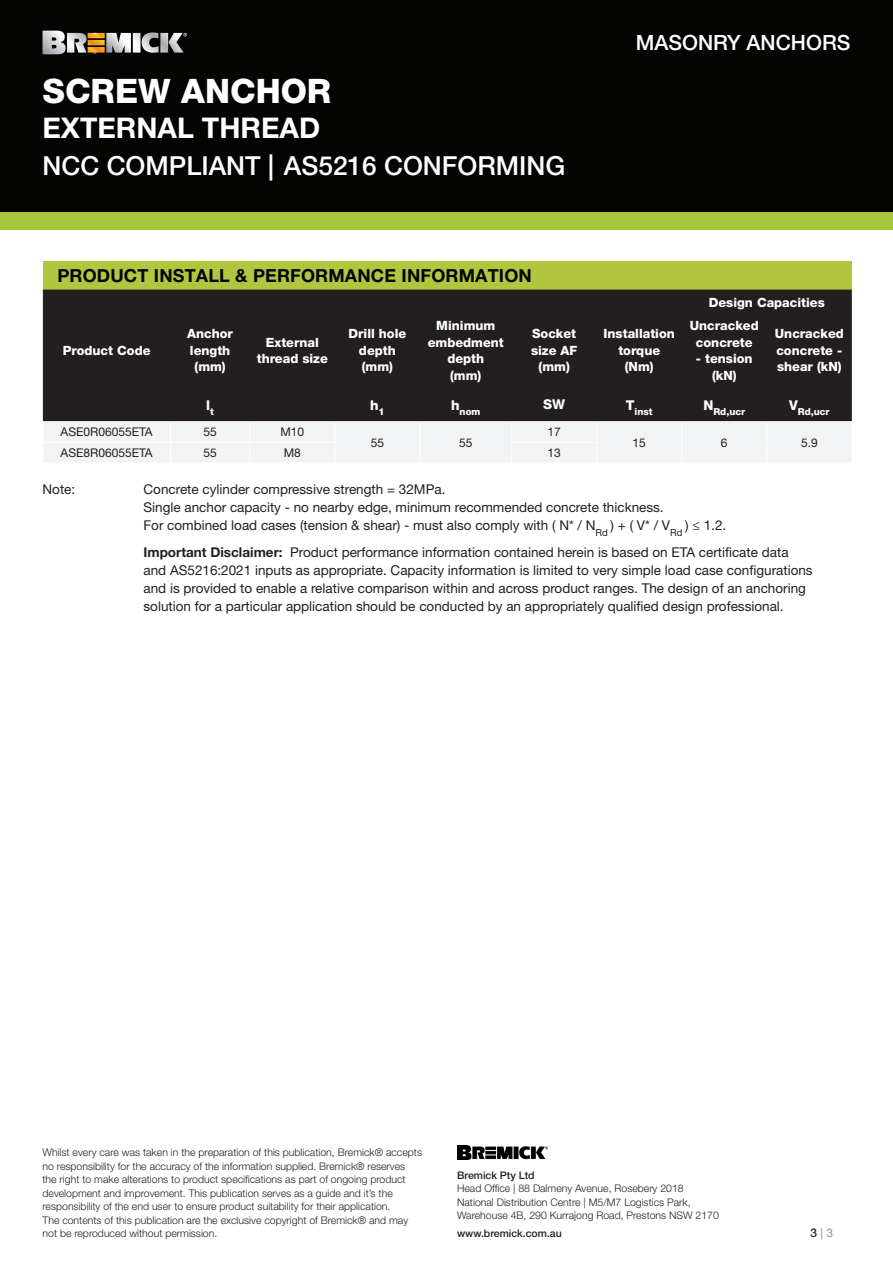
<style>
.page{position:relative;width:893px;height:1263px;background:#fff}
.page>*{position:absolute;margin:0;border:0;box-sizing:border-box;transform-origin:0 0}
.Heading_First_Line{font:800 33.75px "Helvetica Neue LT Std";color:#fff}
.Heading_Second_Line{font:700 28.5px "Helvetica Neue";color:#fff}
._2nd_Sub-heading{font:500 26.25px "Helvetica Neue LT Std";color:#fff}
.t1{font:500 21px "Helvetica Neue LT Std";color:#fff}
.Subheading{font:700 18px "Helvetica Neue LT Pro";letter-spacing:.01em;color:#040503}
.COPY{font:13.5px/18px "Helvetica Neue LT Std";color:#231f20}
.t2{font:800 13.5px "Helvetica Neue LT Std";color:#fff}
.t3{font:800 12.75px/16.5px "Helvetica Neue LT Std";color:#fff;text-align:center}
.COPY-2{font:12px "Helvetica Neue LT Std";color:#231f20}
.t4{font:300 10.5px/13.5px "Helvetica Neue LT Std";color:#231f20}
.t5{font:500 10.5px "Helvetica Neue LT Std";color:#231f20}
.t6{font:800 9.6px "Helvetica Neue LT Std";color:#fff}
.s1{font-family:"Helvetica Neue LT Pro";font-weight:700}
</style>
<div class="page">
<div style="left:0;top:0;width:893px;height:213px;background:#040503"></div>
<div style="left:0;top:213px;width:893px;height:17px;background:#a6c53b"></div>
<svg style="left:43px;top:30px;width:144px;height:25px"></svg>
<img style="left:457px;top:1145px;width:91px;height:15px">
<div style="left:43px;top:261px;width:809px;height:29px;background:#b2c53e"></div>
<div style="left:43px;top:290px;width:809px;height:131px;background:#231f20"></div>
<div style="left:44px;top:423px;width:807px;height:39px;background:#f2f3f4"></div>
<hr style="left:43px;top:442px;width:127px;height:1px;background:#fff">
<hr style="left:170px;top:442px;width:80px;height:1px;background:#fff">
<hr style="left:250px;top:442px;width:85px;height:1px;background:#fff">
<div style="left:165px;top:392px;width:90px;height:23px;background:#231f20"></div>
<div style="left:247px;top:392px;width:90px;height:23px;background:#231f20"></div>
<p class="Heading_First_Line" style="left:43px;top:71px;width:290px">SCREW ANCHOR</p>
<p class="Heading_Second_Line" style="left:43px;top:110px;width:279px">EXTERNAL THREAD</p>
<p class="_2nd_Sub-heading" style="left:43px;top:150px;width:524px">NCC COMPLIANT | AS5216 CONFORMING</p>
<p class="Subheading" style="left:57px;top:264px;width:476px">PRODUCT INSTALL &amp; PERFORMANCE INFORMATION</p>
<p class="t1" style="left:636px;top:30px;width:216px">MASONRY ANCHORS</p>
<p class="t3" style="left:709px;top:294px;width:117px">Design Capacities</p>
<p class="t3" style="left:63px;top:342px;width:89px">Product Code</p>
<p class="t3" style="left:187px;top:326px;width:47px">Anchor length (mm)</p>
<p class="t3" style="left:257px;top:334px;width:73px">External thread size</p>
<p class="t3" style="left:348px;top:326px;width:59px">Drill hole depth (mm)</p>
<p class="t3" style="left:428px;top:317px;width:78px">Minimum embedment depth<br>(mm)</p>
<p class="t3" style="left:531px;top:326px;width:48px">Socket size AF (mm)</p>
<p class="t3" style="left:604px;top:326px;width:73px">Installation torque (Nm)</p>
<p class="t3" style="left:690px;top:317px;width:70px">Uncracked concrete</p>
<p class="t3" style="left:696px;top:350px;width:58px">- tension (kN)</p>
<p class="t3" style="left:775px;top:326px;width:70px;text-align:left">Uncracked concrete - shear (kN)</p>
<p class="t2" style="left:206px;top:397px;width:9px">l<sub>t</sub></p>
<p class="t2" style="left:370px;top:397px;width:16px">h<sub>1</sub></p>
<p class="t6" style="left:451px;top:406px;width:31px"><sup>h</sup>nom</p>
<p class="t2" style="left:543px;top:396px;width:24px">SW</p>
<p class="t6" style="left:626px;top:406px;width:28px"><sup>T</sup>inst</p>
<p class="t6" style="left:703px;top:406px;width:43px"><sup>N</sup>Rd,ucr</p>
<p class="t6" style="left:789px;top:406px;width:42px"><sup>V</sup>Rd,ucr</p>
<p class="COPY-2" style="left:61px;top:425px;width:94px">ASE0R06055ETA</p>
<p class="COPY-2" style="left:203px;top:425px;width:15px">55</p>
<p class="COPY-2" style="left:280px;top:425px;width:25px">M10</p>
<p class="COPY-2" style="left:547px;top:425px;width:15px">17</p>
<p class="COPY-2" style="left:633px;top:435px;width:15px">15</p>
<p class="COPY-2" style="left:721px;top:435px;width:8px">6</p>
<p class="COPY-2" style="left:801px;top:435px;width:18px">5.9</p>
<p class="COPY-2" style="left:371px;top:435px;width:15px">55</p>
<p class="COPY-2" style="left:459px;top:435px;width:15px">55</p>
<p class="COPY-2" style="left:61px;top:445px;width:94px">ASE8R06055ETA</p>
<p class="COPY-2" style="left:203px;top:445px;width:15px">55</p>
<p class="COPY-2" style="left:284px;top:445px;width:19px">M8</p>
<p class="COPY-2" style="left:547px;top:445px;width:15px">13</p>
<p class="COPY" style="left:144px;top:480px;width:303px">Concrete cylinder compressive strength = 32MPa.</p>
<p class="COPY" style="left:144px;top:498px;width:522px">Single anchor capacity - no nearby edge, minimum recommended concrete thickness.</p>
<p class="COPY" style="left:144px;top:516px;width:584px">For combined load cases (tension &amp; shear) - must also comply with ( N* / N<sub>Rd</sub> ) + ( V* / V<sub>Rd</sub> ) ≤ 1.2.</p>
<p class="COPY" style="left:144px;top:543px;width:671px"><span class="s1">Important Disclaimer:</span> Product performance information contained herein is based on ETA certificate data and AS5216:2021 inputs as appropriate. Capacity information is limited to very simple load case configurations and is provided to enable a relative comparison within and across product ranges. The design of an anchoring solution for a particular application should be conducted by an appropriately qualified design professional.</p>
<p class="COPY" style="left:43px;top:480px;width:34px">Note:</p>
<p class="t4" style="left:43px;top:1146px;width:381px">Whilst every care was taken in the preparation of this publication, Bremick® accepts no responsibility for the accuracy of the information supplied. Bremick® reserves the right to make alterations to product specifications as part of ongoing product development and improvement. This publication serves as a guide and it’s the responsibility of the end user to ensure product suitability for their application.<br>The contents of this publication are the exclusive copyright of Bremick® and may not be reproduced without permission.</p>
<p class="t5" style="left:457px;top:1169px;width:79px">Bremick Pty Ltd</p>
<p class="t4" style="left:457px;top:1182px;width:228px">Head Office | 88 Dalmeny Avenue, Rosebery 2018</p>
<p class="t4" style="left:457px;top:1195px;width:263px">National Distribution Centre | M5/M7 Logistics Park,<br>Warehouse 4B, 290 Kurrajong Road, Prestons NSW 2170</p>
<p class="t5" style="left:457px;top:1227px;width:106px">www.bremick.com.au</p>
<p class="COPY-2" style="left:810px;top:1226px;width:24px">3 | 3</p>
</div>
